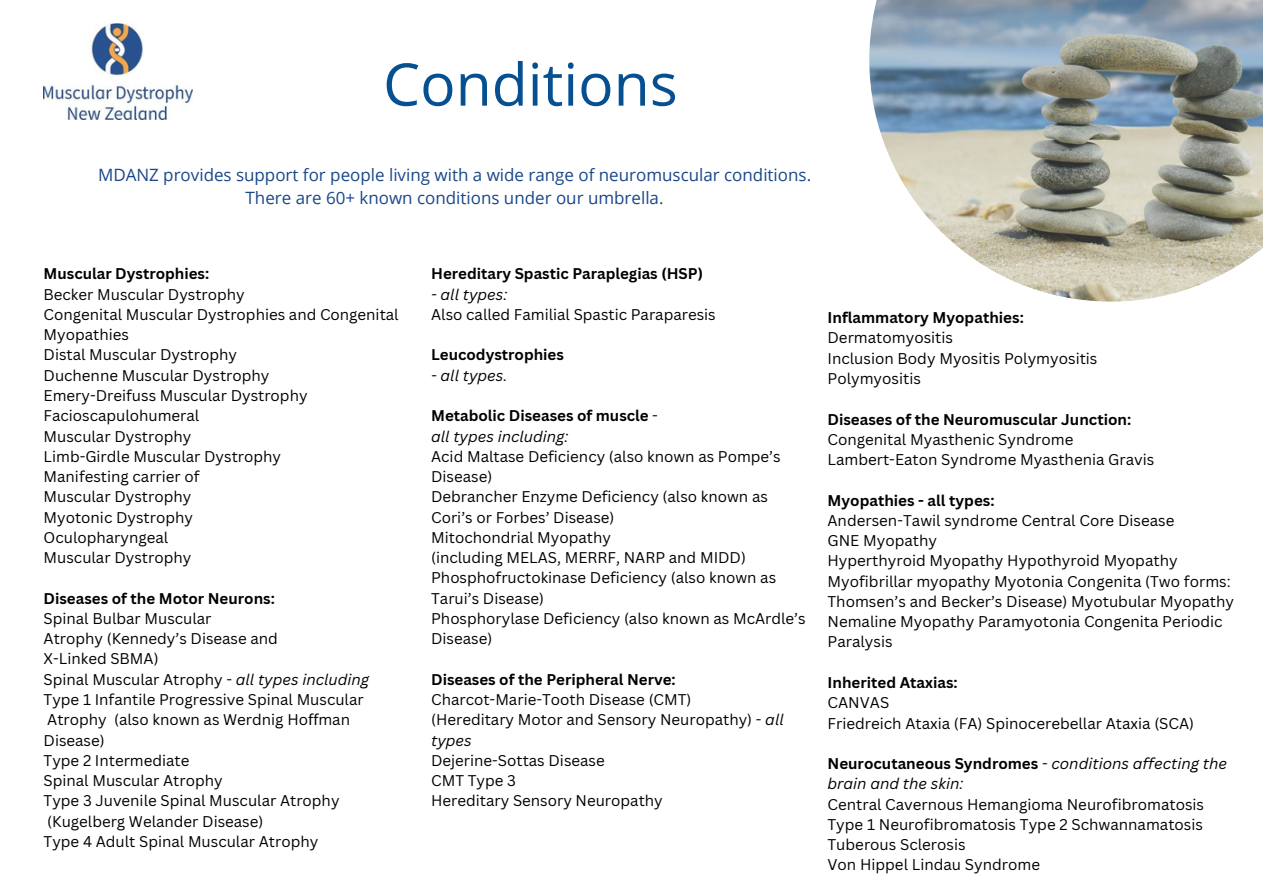
<style>
.page{position:relative;width:1263px;height:894px;background:#fff}
.page>*{position:absolute;margin:0;border:0;box-sizing:border-box;transform-origin:0 0}
.t1{font:58.8px "Open Sans";color:#065091}
.t2{font:16.95px/23.7px "Open Sans";color:#1a4789;text-align:center}
.t3{font:15.15px/20.2px "Canva Sans";color:#000}
.t4{font:700 15.15px "Canva Sans";color:#000}
.t5{font:italic 15.15px/20.2px "Canva Sans";color:#000}
.s1{font-style:italic}
.s2{font-family:"Noto Sans"}
.s3{font-weight:400}
.s4{font-weight:700;font-style:normal}
.s5{font-style:normal}
</style>
<div class="page">
<img style="left:869px;top:0;width:394px;height:301px">
<img style="left:44px;top:24px;width:148px;height:95px">
<h2 class="t1" style="left:383px;top:43px;width:296px">Conditions</h2>
<h1 class="t2" style="left:98px;top:162px;width:715px">MDANZ provides support for people living with a wide range of neuromuscular conditions.<br>There are 60+ known conditions under our umbrella.</h1>
<p class="t4" style="left:44px;top:263px;width:167px">Muscular Dystrophies:</p>
<p class="t3" style="left:44px;top:283px;width:203px">Becker Muscular Dystrophy</p>
<p class="t3" style="left:44px;top:304px;width:357px">Congenital Muscular Dystrophies and Congenital<br>Myopathies</p>
<p class="t3" style="left:44px;top:344px;width:195px">Distal Muscular Dystrophy</p>
<p class="t3" style="left:44px;top:364px;width:227px">Duchenne Muscular Dystrophy</p>
<p class="t3" style="left:44px;top:385px;width:265px">Emery-Dreifuss Muscular Dystrophy</p>
<p class="t3" style="left:44px;top:405px;width:157px">Facioscapulohumeral</p>
<p class="t3" style="left:44px;top:425px;width:149px">Muscular Dystrophy</p>
<p class="t3" style="left:44px;top:445px;width:239px">Limb-Girdle Muscular Dystrophy</p>
<p class="t3" style="left:44px;top:466px;width:158px">Manifesting carrier of</p>
<p class="t3" style="left:44px;top:486px;width:149px">Muscular Dystrophy</p>
<p class="t3" style="left:44px;top:506px;width:151px">Myotonic Dystrophy</p>
<p class="t3" style="left:44px;top:526px;width:126px">Oculopharyngeal</p>
<p class="t3" style="left:44px;top:547px;width:149px">Muscular Dystrophy</p>
<p class="t4" style="left:44px;top:587px;width:233px">Diseases of the Motor Neurons:</p>
<p class="t3" style="left:44px;top:607px;width:169px">Spinal Bulbar Muscular</p>
<p class="t3" style="left:44px;top:628px;width:236px">Atrophy (Kennedy’s Disease and</p>
<p class="t3" style="left:44px;top:648px;width:117px">X-Linked SBMA)</p>
<p class="t3" style="left:44px;top:668px;width:327px">Spinal Muscular Atrophy - <span class="s1">all types including</span></p>
<p class="t3" style="left:44px;top:688px;width:322px">Type 1 Infantile Progressive Spinal Muscular</p>
<p class="t3" style="left:44px;top:709px;width:308px">Atrophy (also known as Werdnig Ho<span class="s2">ff</span>man<br>Disease)</p>
<p class="t3" style="left:44px;top:749px;width:147px">Type 2 Intermediate</p>
<p class="t3" style="left:44px;top:769px;width:181px">Spinal Muscular Atrophy</p>
<p class="t3" style="left:44px;top:790px;width:297px">Type 3 Juvenile Spinal Muscular Atrophy</p>
<p class="t3" style="left:47px;top:810px;width:218px">(Kugelberg Welander Disease)</p>
<p class="t3" style="left:44px;top:830px;width:276px">Type 4 Adult Spinal Muscular Atrophy</p>
<p class="t4" style="left:431px;top:263px;width:273px">Hereditary Spastic Paraplegias (HSP)</p>
<p class="t5" style="left:431px;top:283px;width:78px">- all types:</p>
<p class="t3" style="left:431px;top:304px;width:286px">Also called Familial Spastic Paraparesis</p>
<p class="t4" style="left:431px;top:344px;width:134px">Leucodystrophies</p>
<p class="t5" style="left:431px;top:364px;width:78px">- all types.</p>
<p class="t4" style="left:431px;top:405px;width:228px">Metabolic Diseases of muscle <span class="s3">-</span></p>
<p class="t5" style="left:431px;top:425px;width:139px">all types including:</p>
<p class="t3" style="left:431px;top:445px;width:351px">Acid Maltase Defi ciency (also known as Pompe’s<br>Disease)</p>
<p class="t3" style="left:431px;top:486px;width:338px">Debrancher Enzyme Defi ciency (also known as<br>Cori’s or Forbes’ Disease)</p>
<p class="t3" style="left:431px;top:526px;width:181px">Mitochondrial Myopathy</p>
<p class="t3" style="left:431px;top:547px;width:316px">(including MELAS, MERRF, NARP and MIDD)</p>
<p class="t3" style="left:431px;top:567px;width:347px">Phosphofructokinase Defi ciency (also known as<br>Tarui’s Disease)</p>
<p class="t3" style="left:431px;top:607px;width:376px">Phosphorylase Defi ciency (also known as McArdle’s<br>Disease)</p>
<p class="t4" style="left:431px;top:668px;width:246px">Diseases of the Peripheral Nerve:</p>
<p class="t3" style="left:431px;top:688px;width:262px">Charcot-Marie-Tooth Disease (CMT)</p>
<p class="t3" style="left:431px;top:709px;width:354px">(Hereditary Motor and Sensory Neuropathy) - <span class="s1">all types</span></p>
<p class="t3" style="left:431px;top:749px;width:175px">Dejerine-Sottas Disease</p>
<p class="t3" style="left:431px;top:769px;width:86px">CMT Type 3</p>
<p class="t3" style="left:431px;top:790px;width:233px">Hereditary Sensory Neuropathy</p>
<p class="t4" style="left:827px;top:307px;width:198px">Inflammatory Myopathies:</p>
<p class="t3" style="left:827px;top:327px;width:127px">Dermatomyositis</p>
<p class="t3" style="left:827px;top:347px;width:272px">Inclusion Body Myositis Polymyositis</p>
<p class="t3" style="left:827px;top:368px;width:95px">Polymyositis</p>
<p class="t4" style="left:827px;top:408px;width:305px">Diseases of the Neuromuscular Junction:</p>
<p class="t3" style="left:827px;top:428px;width:247px">Congenital Myasthenic Syndrome</p>
<p class="t3" style="left:827px;top:449px;width:328px">Lambert-Eaton Syndrome Myasthenia Gravis</p>
<p class="t4" style="left:827px;top:489px;width:169px">Myopathies - all types:</p>
<p class="t3" style="left:827px;top:509px;width:348px">Andersen-Tawil syndrome Central Core Disease</p>
<p class="t3" style="left:827px;top:530px;width:111px">GNE Myopathy</p>
<p class="t3" style="left:827px;top:550px;width:408px">Hyperthyroid Myopathy Hypothyroid Myopathy<br>Myofi brillar myopathy Myotonia Congenita (Two forms:<br>Thomsen’s and Becker’s Disease) Myotubular Myopathy Nemaline Myopathy Paramyotonia Congenita Periodic Paralysis</p>
<p class="t4" style="left:827px;top:671px;width:132px">Inherited Ataxias:</p>
<p class="t3" style="left:827px;top:692px;width:63px">CANVAS</p>
<p class="t3" style="left:827px;top:712px;width:368px">Friedreich Ataxia (FA) Spinocerebellar Ataxia (SCA)</p>
<p class="t5" style="left:827px;top:752px;width:401px"><span class="s4">Neurocutaneous Syndromes</span> <span class="s5">-</span> conditions affecting the brain and the skin:</p>
<p class="t3" style="left:827px;top:793px;width:378px">Central Cavernous Hemangioma Neurofi bromatosis<br>Type 1 Neurofi bromatosis Type 2 Schwannamatosis</p>
<p class="t3" style="left:827px;top:833px;width:140px">Tuberous Sclerosis</p>
<p class="t3" style="left:827px;top:854px;width:214px">Von Hippel Lindau Syndrome</p>
</div>
